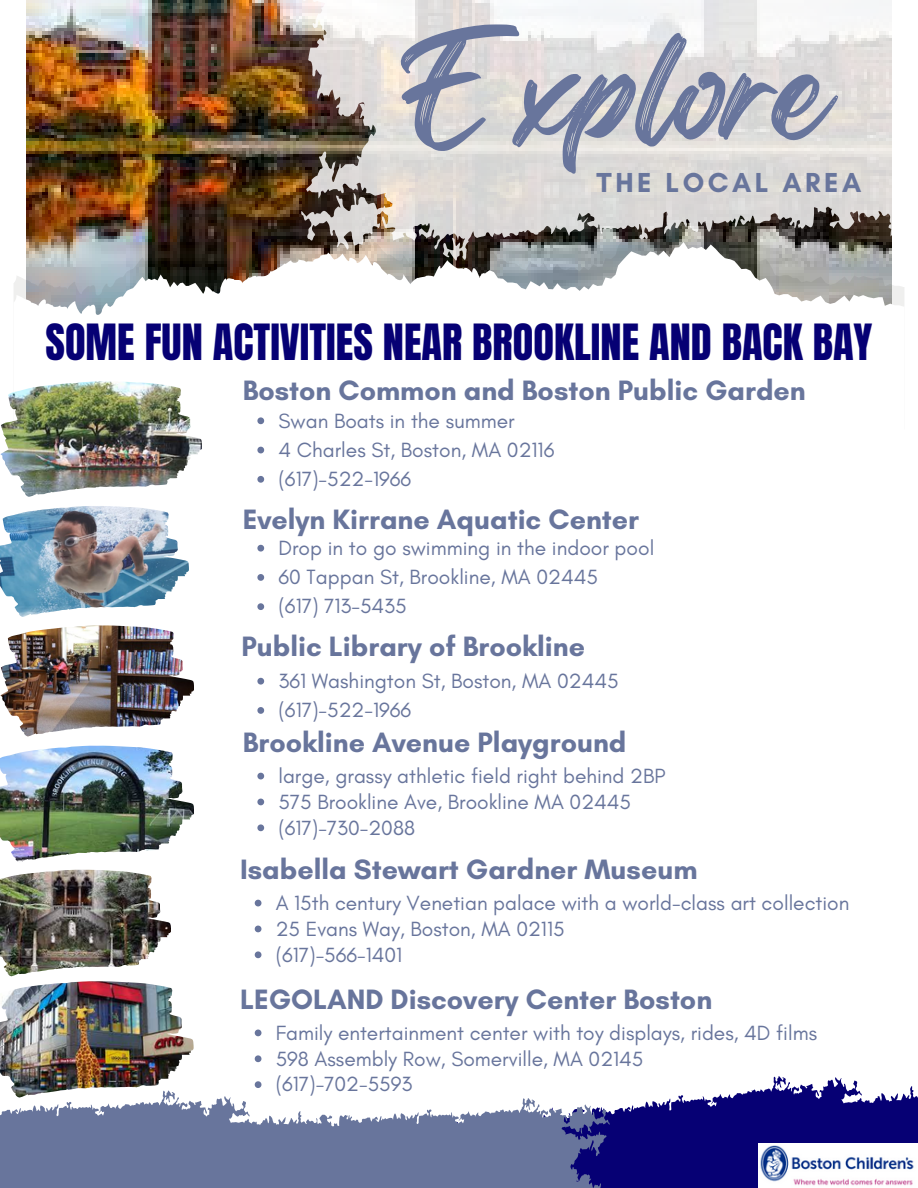
<style>
.page{position:relative;width:918px;height:1188px;background:#fff}
.page>*{position:absolute;margin:0;border:0;box-sizing:border-box;transform-origin:0 0}
.t1{font:132.45px "Regular Brush";color:#68759c}
.t2{font:42.45px "Anton";color:#060074}
.t3{font:700 28.5px "Glacial Indifference";color:#68759c}
.t4{font:700 28.05px "Glacial Indifference";letter-spacing:.125em;color:#68759c}
.t5{font:21px "Glacial Indifference";color:#68759c}
</style>
<div class="page">
<img style="left:26px;top:0;width:262px;height:222px">
<svg style="left:26px;top:222px;width:262px;height:20px;background:#543e2e"></svg>
<svg style="left:14px;top:242px;width:890px;height:205px"></svg>
<svg style="left:288px;top:0;width:616px;height:276px;background:#cac6c2"></svg>
<img style="left:0;top:381px;width:202px;height:116px">
<img style="left:0;top:746px;width:194px;height:116px">
<img style="left:0;top:870px;width:171px;height:106px">
<svg style="left:616px;top:1076px;width:302px;height:112px;fill:#060074"></svg>
<svg style="left:0;top:1096px;width:616px;height:92px;fill:#68759c"></svg>
<img style="left:0;top:981px;width:193px;height:117px">
<img style="left:0;top:625px;width:194px;height:111px">
<img style="left:758px;top:1143px;width:160px;height:45px">
<img style="left:0;top:506px;width:189px;height:111px">
<svg style="left:257px;top:417px;width:7px;height:7px"></svg>
<svg style="left:257px;top:447px;width:7px;height:6px"></svg>
<svg style="left:257px;top:476px;width:7px;height:7px"></svg>
<svg style="left:257px;top:773px;width:7px;height:6px"></svg>
<svg style="left:257px;top:799px;width:7px;height:6px"></svg>
<svg style="left:257px;top:824px;width:7px;height:7px"></svg>
<svg style="left:255px;top:900px;width:6px;height:6px"></svg>
<svg style="left:255px;top:926px;width:6px;height:6px"></svg>
<svg style="left:255px;top:951px;width:6px;height:7px"></svg>
<svg style="left:255px;top:1030px;width:6px;height:6px"></svg>
<svg style="left:255px;top:1055px;width:6px;height:7px"></svg>
<svg style="left:255px;top:1081px;width:6px;height:7px"></svg>
<svg style="left:257px;top:678px;width:7px;height:7px"></svg>
<svg style="left:257px;top:707px;width:7px;height:7px"></svg>
<svg style="left:257px;top:545px;width:7px;height:7px"></svg>
<svg style="left:257px;top:574px;width:7px;height:7px"></svg>
<svg style="left:257px;top:603px;width:7px;height:7px"></svg>
<p class="t1" style="left:393px;top:-16px;width:440px">Explore</p>
<p class="t4" style="left:597px;top:165px;width:266px">THE LOCAL AREA</p>
<p class="t2" style="left:45px;top:312px;width:829px">SOME FUN ACTIVITIES NEAR BROOKLINE AND BACK BAY</p>
<p class="t3" style="left:243px;top:373px;width:565px">Boston Common and Boston Public Garden</p>
<h4 class="t5" style="left:278px;top:408px;width:238px">Swan Boats in the summer</h4>
<p class="t5" style="left:278px;top:437px;width:277px">4 Charles St, Boston, MA 02116</p>
<p class="t5" style="left:278px;top:466px;width:134px">(617)-522-1966</p>
<p class="t3" style="left:243px;top:502px;width:398px">Evelyn Kirrane Aquatic Center</p>
<h4 class="t5" style="left:278px;top:535px;width:377px">Drop in to go swimming in the indoor pool</h4>
<p class="t5" style="left:278px;top:564px;width:321px">60 Tappan St, Brookline, MA 02445</p>
<p class="t5" style="left:278px;top:593px;width:130px">(617) 713-5435</p>
<p class="t3" style="left:241px;top:629px;width:345px">Public Library of Brookline</p>
<p class="t5" style="left:278px;top:668px;width:342px">361 Washington St, Boston, MA 02445</p>
<p class="t5" style="left:278px;top:697px;width:134px">(617)-522-1966</p>
<p class="t3" style="left:243px;top:725px;width:385px">Brookline Avenue Playground</p>
<p class="t5" style="left:278px;top:763px;width:389px">large, grassy athletic field right behind 2BP</p>
<p class="t5" style="left:278px;top:789px;width:354px">575 Brookline Ave, Brookline MA 02445</p>
<p class="t5" style="left:278px;top:815px;width:138px">(617)-730-2088</p>
<h4 class="t3" style="left:240px;top:852px;width:459px">Isabella Stewart Gardner Museum</h4>
<p class="t5" style="left:276px;top:890px;width:575px">A 15th century Venetian palace with a world-class art collection</p>
<p class="t5" style="left:276px;top:916px;width:290px">25 Evans Way, Boston, MA 02115</p>
<h4 class="t5" style="left:276px;top:942px;width:128px">(617)-566-1401</h4>
<p class="t3" style="left:240px;top:982px;width:474px">LEGOLAND Discovery Center Boston</p>
<p class="t5" style="left:276px;top:1020px;width:543px">Family entertainment center with toy displays, rides, 4D films</p>
<p class="t5" style="left:276px;top:1046px;width:369px">598 Assembly Row, Somerville, MA 02145</p>
<h4 class="t5" style="left:276px;top:1071px;width:138px">(617)-702-5593</h4>
</div>
